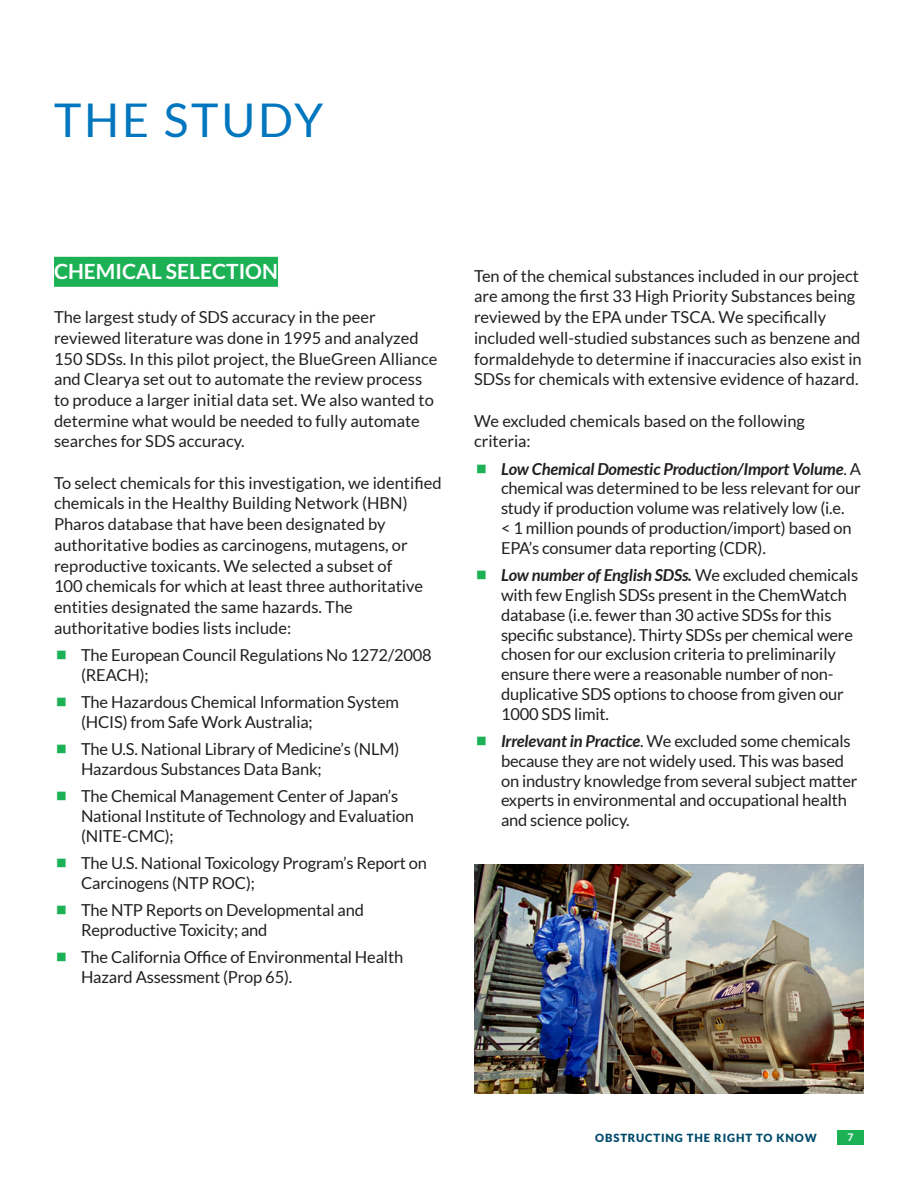
<style>
.page{position:relative;width:918px;height:1188px;background:#fff}
.page>*{position:absolute;margin:0;border:0;box-sizing:border-box;transform-origin:0 0}
.Heading_1{font:46.5px "Lato";letter-spacing:.06em;color:#0076be}
.Heading_2{font:700 21px "Lato";color:#fff}
.Body_Text{font:16.5px/19.8px "Lato";letter-spacing:-.01em;color:#231f20}
.t1{font:900 11.25px "Lato";letter-spacing:.08em;color:#004b6c}
.t2{font:700 10.5px "Lato";color:#fff}
.s1{font-weight:700;font-style:italic}
</style>
<div class="page">
<div style="left:54px;top:257px;width:224px;height:30px;background:#1db156"></div>
<img style="left:474px;top:865px;width:390px;height:229px">
<div style="left:837px;top:1130px;width:27px;height:15px;background:#1db156"></div>
<p class="Heading_1" style="left:54px;top:94px;width:271px">THE STUDY</p>
<p class="Heading_2" style="left:54px;top:260px;width:225px">CHEMICAL SELECTION</p>
<p class="Body_Text" style="left:54px;top:307px;width:385px;line-height:20.7px">The largest study of SDS accuracy in the peer reviewed literature was done in 1995 and analyzed 150 SDSs. In this pilot project, the BlueGreen Alliance and Clearya set out to automate the review process to produce a larger initial data set. We also wanted to determine what would be needed to fully automate searches for SDS accuracy.</p>
<p class="Body_Text" style="left:54px;top:472px;width:389px;line-height:20.7px">To select chemicals for this investigation, we identified chemicals in the Healthy Building Network (HBN)<br>Pharos database that have been designated by authoritative bodies as carcinogens, mutagens, or reproductive toxicants. We selected a subset of<br>100 chemicals for which at least three authoritative entities designated the same hazards. The authoritative bodies lists include:</p>
<p class="Body_Text" style="left:81px;top:645px;width:352px">The European Council Regulations No 1272/2008 (REACH);</p>
<p class="Body_Text" style="left:81px;top:692px;width:320px">The Hazardous Chemical Information System (HCIS) from Safe Work Australia;</p>
<p class="Body_Text" style="left:81px;top:739px;width:320px">The U.S. National Library of Medicine’s (NLM)<br>Hazardous Substances Data Bank;</p>
<p class="Body_Text" style="left:81px;top:786px;width:334px">The Chemical Management Center of Japan’s<br>National Institute of Technology and Evaluation (NITE-CMC);</p>
<p class="Body_Text" style="left:81px;top:853px;width:348px">The U.S. National Toxicology Program’s Report on<br>Carcinogens (NTP ROC);</p>
<p class="Body_Text" style="left:81px;top:900px;width:284px">The NTP Reports on Developmental and<br>Reproductive Toxicity; and</p>
<p class="Body_Text" style="left:81px;top:947px;width:324px">The California Office of Environmental Health<br>Hazard Assessment (Prop 65).</p>
<p class="Body_Text" style="left:474px;top:265px;width:389px;line-height:20.7px">Ten of the chemical substances included in our project are among the first 33 High Priority Substances being reviewed by the EPA under TSCA. We specifically included well-studied substances such as benzene and formaldehyde to determine if inaccuracies also exist in SDSs for chemicals with extensive evidence of hazard.</p>
<p class="Body_Text" style="left:474px;top:410px;width:332px;line-height:20.7px">We excluded chemicals based on the following criteria:</p>
<p class="Body_Text" style="left:501px;top:459px;width:362px"><span class="s1">Low Chemical Domestic Production/Import Volume</span>. A chemical was determined to be less relevant for our study if production volume was relatively low (i.e.<br>&lt; 1 million pounds of production/import) based on EPA’s consumer data reporting (CDR).</p>
<p class="Body_Text" style="left:501px;top:565px;width:359px"><span class="s1">Low number of English SDSs.</span> We excluded chemicals with few English SDSs present in the ChemWatch database (i.e. fewer than 30 active SDSs for this specific substance). Thirty SDSs per chemical were chosen for our exclusion criteria to preliminarily ensure there were a reasonable number of non&shy;duplicative SDS options to choose from given our 1000 SDS limit.</p>
<p class="Body_Text" style="left:501px;top:731px;width:358px"><span class="s1">Irrelevant in Practice</span>. We excluded some chemicals because they are not widely used. This was based on industry knowledge from several subject matter experts in environmental and occupational health and science policy.</p>
<p class="t1" style="left:595px;top:1131px;width:223px">OBSTRUCTING THE RIGHT TO KNOW</p>
<p class="t2" style="left:847px;top:1131px;width:8px">7</p>
</div>
